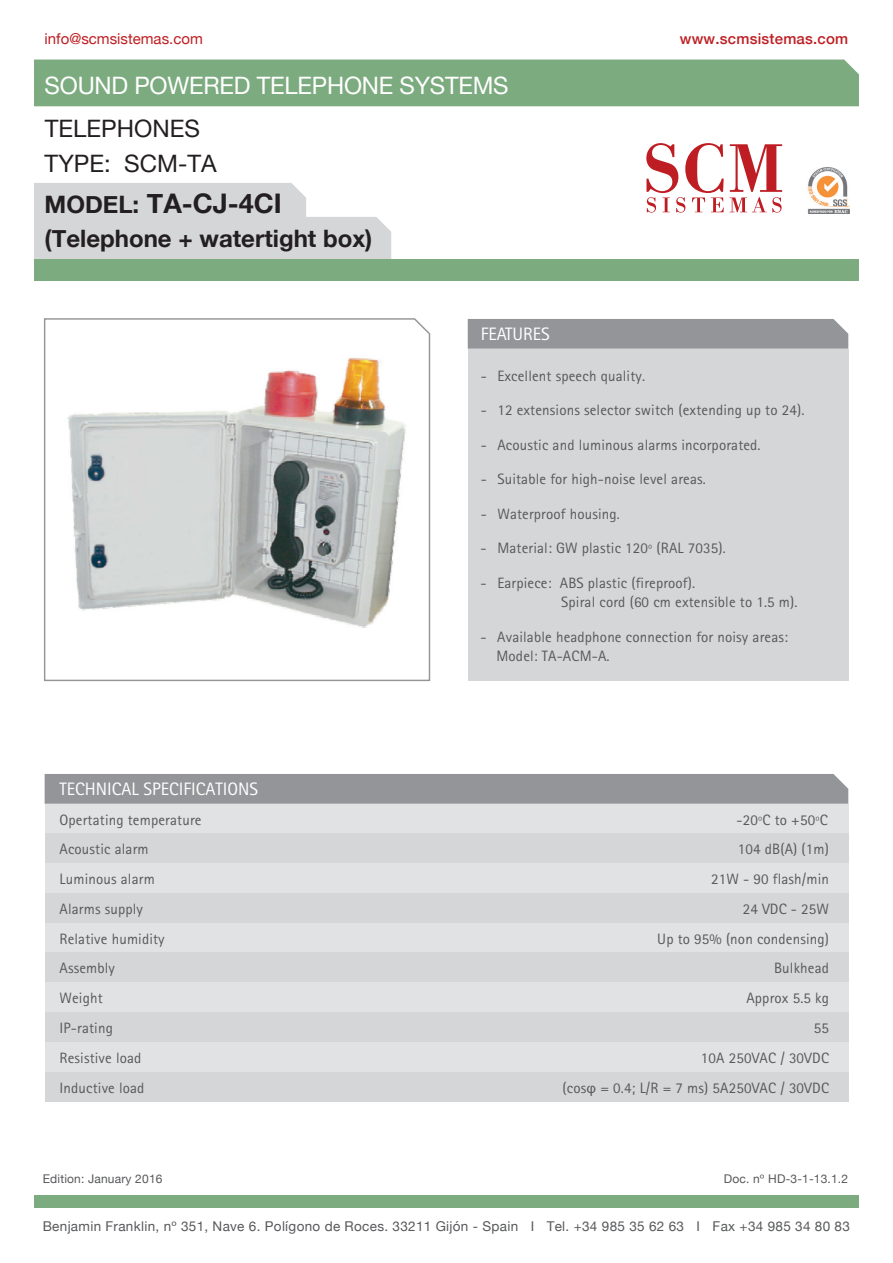
<style>
.page{position:relative;width:893px;height:1263px;background:#fff}
.page>*{position:absolute;margin:0;border:0;box-sizing:border-box;transform-origin:0 0}
.t1{font:700 27px "Helvetica Neue";color:#231f20}
.t2{font:24px "Helvetica Neue";letter-spacing:-.01em;color:#fff}
.t3{font:700 24px "Helvetica Neue";color:#231f20}
.t4{font:24px "Helvetica Neue";color:#231f20}
.t5{font:18px "Rotis Sans Serif";color:#fff}
.t6{font:15px/19.5px "Rotis Sans Serif";letter-spacing:.01em;color:#57585a}
.t7{font:15px "Helvetica Neue";color:#be1e23}
.t8{font:500 15px "Helvetica Neue";letter-spacing:.015em;color:#be1e23}
.t9{font:13.5px "Helvetica Neue";letter-spacing:.025em;color:#57585a}
.t10{font:12px "Helvetica Neue";letter-spacing:.015em;color:#57585a}
.s1{font-size:24px}
.s2{font-family:"Myriad Pro"}
</style>
<div class="page">
<div style="left:34px;top:1195px;width:825px;height:13px;background:#7cab7f"></div>
<svg style="left:34px;top:183px;width:357px;height:76px;background:#d9dadc"></svg>
<div style="left:34px;top:60px;width:825px;height:46px;background:#7cab7f"></div>
<div style="left:34px;top:259px;width:825px;height:22px;background:#7cab7f"></div>
<img style="left:807px;top:167px;width:43px;height:46px">
<svg style="left:646px;top:143px;width:136px;height:70px"></svg>
<div style="left:468px;top:349px;width:380px;height:331px;background:#d5d6d8"></div>
<div style="left:468px;top:319px;width:380px;height:30px;background:#939598"></div>
<svg style="left:44px;top:318px;width:387px;height:364px"></svg>
<div style="left:45px;top:804px;width:803px;height:29px;background:#e1e2e4"></div>
<div style="left:45px;top:774px;width:803px;height:30px;background:#939598"></div>
<div style="left:45px;top:833px;width:803px;height:30px;background:#d5d6d8"></div>
<div style="left:45px;top:863px;width:803px;height:30px;background:#e1e2e4"></div>
<div style="left:45px;top:923px;width:803px;height:29px;background:#e1e2e4"></div>
<div style="left:45px;top:952px;width:803px;height:30px;background:#d5d6d8"></div>
<div style="left:45px;top:982px;width:803px;height:30px;background:#e1e2e4"></div>
<div style="left:45px;top:1012px;width:803px;height:30px;background:#d5d6d8"></div>
<div style="left:45px;top:893px;width:803px;height:30px;background:#d5d6d8"></div>
<img style="left:65px;top:338px;width:341px;height:295px">
<div style="left:45px;top:1042px;width:803px;height:29px;background:#e1e2e4"></div>
<div style="left:45px;top:1071px;width:803px;height:30px;background:#d5d6d8"></div>
<p class="t7" style="left:45px;top:28px;width:160px">info@scmsistemas.com</p>
<p class="t8" style="left:680px;top:26px;width:170px">www.scmsistemas.com</p>
<h2 class="t2" style="left:45px;top:68px;width:465px">SOUND POWERED TELEPHONE SYSTEMS</h2>
<h2 class="t4" style="left:45px;top:112px;width:157px">TELEPHONES</h2>
<h2 class="t4" style="left:45px;top:146px;width:174px">TYPE: SCM-TA</h2>
<h1 class="t1" style="left:45px;top:182px;width:239px"><span class="s1">MODEL:</span> TA-CJ-4CI</h1>
<h2 class="t3" style="left:45px;top:219px;width:329px">(Telephone + watertight box)</h2>
<p class="t5" style="left:481px;top:324px;width:71px">FEATURES</p>
<p class="t6" style="left:481px;top:366px;width:166px">- Excellent speech quality.</p>
<p class="t6" style="left:481px;top:400px;width:325px">- 12 extensions selector switch (extending up to 24).</p>
<p class="t6" style="left:481px;top:435px;width:281px">- Acoustic and luminous alarms incorporated.</p>
<p class="t6" style="left:481px;top:469px;width:227px">- Suitable for high-noise level areas.</p>
<p class="t6" style="left:481px;top:504px;width:141px">- Waterproof housing.</p>
<p class="t6" style="left:481px;top:538px;width:247px">- Material: GW plastic 120º (RAL 7035).</p>
<p class="t6" style="left:561px;top:573px;width:238px;text-indent:-81px">- Earpiece: ABS plastic (fireproof).<br>Spiral cord (60 cm extensible to 1.5 m).</p>
<p class="t6" style="left:496px;top:627px;width:293px;text-indent:-16px">- Available headphone connection for noisy areas:<br>Model: TA-ACM-A.</p>
<p class="t5" style="left:60px;top:779px;width:200px">TECHNICAL SPECIFICATIONS</p>
<p class="t6" style="left:60px;top:810px;width:143px">Opertating temperature</p>
<p class="t6" style="left:737px;top:810px;width:93px">-20ºC to +50ºC</p>
<p class="t6" style="left:60px;top:839px;width:91px">Acoustic alarm</p>
<p class="t6" style="left:738px;top:839px;width:93px">104 dB(A) (1m)</p>
<p class="t6" style="left:60px;top:869px;width:97px">Luminous alarm</p>
<p class="t6" style="left:711px;top:869px;width:119px">21W - 90 flash/min</p>
<p class="t6" style="left:60px;top:899px;width:85px">Alarms supply</p>
<p class="t6" style="left:743px;top:899px;width:88px">24 VDC - 25W</p>
<p class="t6" style="left:60px;top:929px;width:107px">Relative humidity</p>
<p class="t6" style="left:657px;top:929px;width:173px">Up to 95% (non condensing)</p>
<p class="t6" style="left:60px;top:958px;width:57px">Assembly</p>
<p class="t6" style="left:774px;top:958px;width:56px">Bulkhead</p>
<p class="t6" style="left:60px;top:988px;width:45px">Weight</p>
<p class="t6" style="left:746px;top:988px;width:84px">Approx 5.5 kg</p>
<p class="t6" style="left:60px;top:1018px;width:55px">IP-rating</p>
<p class="t6" style="left:814px;top:1018px;width:17px">55</p>
<p class="t6" style="left:60px;top:1048px;width:83px">Resistive load</p>
<p class="t6" style="left:701px;top:1048px;width:130px">10A 250VAC / 30VDC</p>
<p class="t6" style="left:60px;top:1078px;width:86px">Inductive load</p>
<p class="t6" style="left:563px;top:1078px;width:268px">(cos<span class="s2">φ</span> = 0.4; L/R = 7 ms) 5A250VAC / 30VDC</p>
<p class="t10" style="left:43px;top:1170px;width:121px">Edition: January 2016</p>
<p class="t10" style="left:724px;top:1170px;width:126px">Doc. nº HD-3-1-13.1.2</p>
<p class="t9" style="left:43px;top:1216px;width:809px">Benjamin Franklin, nº 351, Nave 6. Polígono de Roces. 33211 Gijón - Spain I Tel. +34 985 35 62 63 I Fax +34 985 34 80 83</p>
</div>
